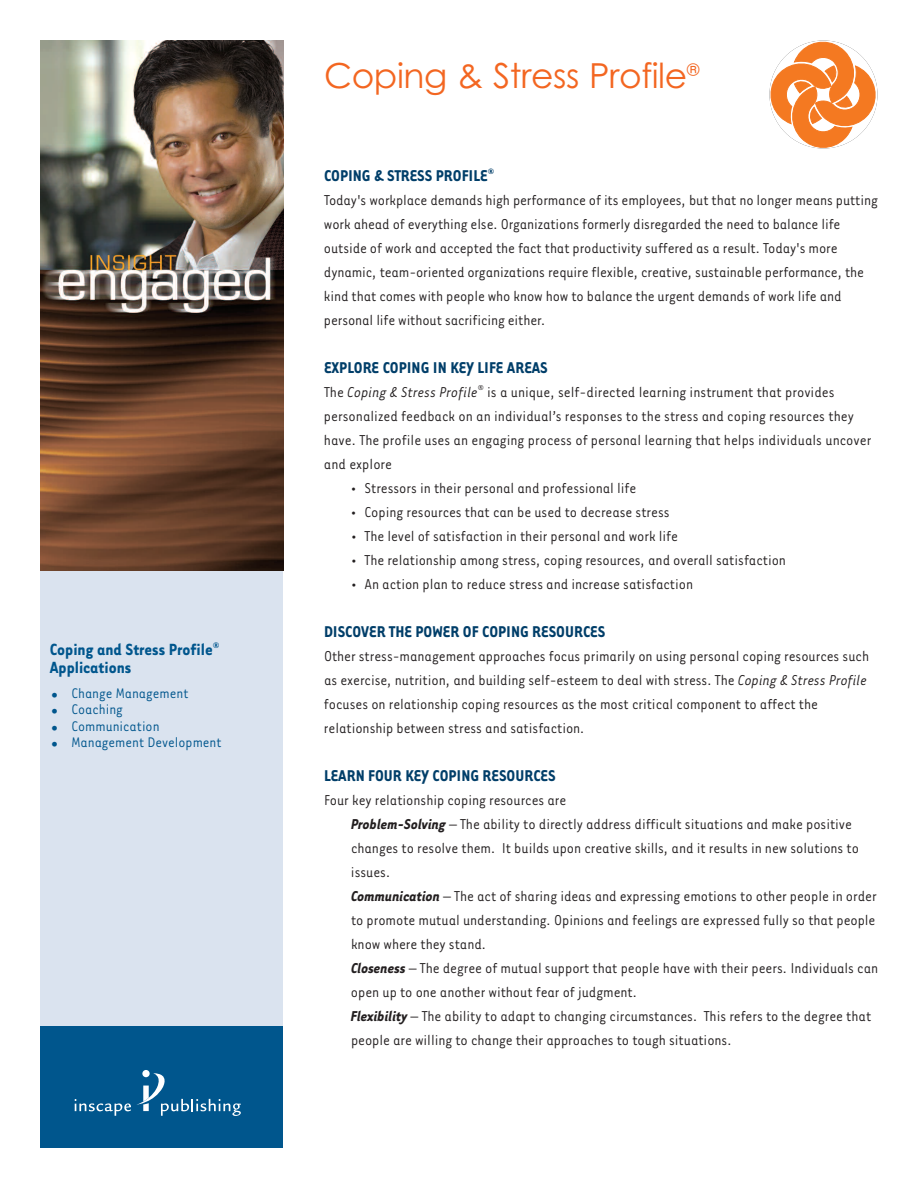
<style>
.page{position:relative;width:918px;height:1188px;background:#fff}
.page>*{position:absolute;margin:0;border:0;box-sizing:border-box;transform-origin:0 0}
.t1{font:34.5px "Century Gothic";letter-spacing:-.01em;color:#f36621}
.t2{font:700 18.6px/18px "Tarzana Narrow";color:#00568d}
.t3{font:700 18px "Tarzana Narrow";color:#003e69}
.t4{font:16.5px/24px "Tarzana Narrow";letter-spacing:-.005em;color:#231f20}
.t5{font:16.05px "Tarzana Narrow";color:#00568d}
.s1{font-family:"Century Gothic";font-weight:700}
.s2{font-style:italic}
.s3{font-weight:700;font-style:italic}
</style>
<div class="page">
<div style="left:40px;top:565px;width:244px;height:461px;background:#dae3ef"></div>
<div style="left:40px;top:1026px;width:244px;height:122px;background:#00568d"></div>
<svg style="left:142px;top:1070px;width:8px;height:7px"></svg>
<svg style="left:75px;top:1073px;width:166px;height:43px"></svg>
<img style="left:40px;top:40px;width:244px;height:530px">
<svg style="left:770px;top:40px;width:108px;height:108px"></svg>
<p class="t2" style="left:50px;top:639px;width:171px">Coping and Stress Profile<sup>®<br></sup>Applications</p>
<p class="t5" style="left:50px;top:683px;width:140px"><span class="s1">•</span> Change Management</p>
<p class="t5" style="left:50px;top:699px;width:75px"><span class="s1">•</span> Coaching</p>
<p class="t5" style="left:50px;top:716px;width:111px"><span class="s1">•</span> Communication</p>
<p class="t5" style="left:50px;top:732px;width:173px"><span class="s1">•</span> Management Development</p>
<h1 class="t1" style="left:324px;top:64px;width:377px">Coping &amp; Stress Profile<sup>®</sup></h1>
<p class="t3" style="left:324px;top:164px;width:172px">COPING &amp; STRESS PROFILE<sup>®</sup></p>
<p class="t4" style="left:324px;top:187px;width:555px">Today's workplace demands high performance of its employees, but that no longer means putting work ahead of everything else. Organizations formerly disregarded the need to balance life outside of work and accepted the fact that productivity suffered as a result. Today's more dynamic, team-oriented organizations require flexible, creative, sustainable performance, the kind that comes with people who know how to balance the urgent demands of work life and personal life without sacrificing either.</p>
<p class="t3" style="left:324px;top:356px;width:225px">EXPLORE COPING IN KEY LIFE AREAS</p>
<p class="t4" style="left:324px;top:379px;width:549px">The <span class="s2">Coping &amp; Stress Profile</span><sup>®</sup> is a unique, self-directed learning instrument that provides personalized feedback on an individual’s responses to the stress and coping resources they have. The profile uses an engaging process of personal learning that helps individuals uncover and explore</p>
<p class="t4" style="left:351px;top:475px;width:287px">• Stressors in their personal and professional life</p>
<p class="t4" style="left:351px;top:499px;width:320px">• Coping resources that can be used to decrease stress</p>
<p class="t4" style="left:351px;top:523px;width:328px">• The level of satisfaction in their personal and work life</p>
<p class="t4" style="left:351px;top:547px;width:437px">• The relationship among stress, coping resources, and overall satisfaction</p>
<p class="t4" style="left:351px;top:571px;width:344px">• An action plan to reduce stress and increase satisfaction</p>
<p class="t3" style="left:324px;top:620px;width:283px">DISCOVER THE POWER OF COPING RESOURCES</p>
<p class="t4" style="left:324px;top:643px;width:547px">Other stress-management approaches focus primarily on using personal coping resources such as exercise, nutrition, and building self-esteem to deal with stress. The <span class="s2">Coping &amp; Stress Profile </span>focuses on relationship coping resources as the most critical component to affect the relationship between stress and satisfaction.</p>
<p class="t3" style="left:324px;top:764px;width:233px">LEARN FOUR KEY COPING RESOURCES</p>
<p class="t4" style="left:351px;top:787px;width:529px;text-indent:-27px">Four key relationship coping resources are<br><span class="s3">Problem-Solving</span> – The ability to directly address difficult situations and make positive changes to resolve them. It builds upon creative skills, and it results in new solutions to issues.<br><span class="s3">Communication</span> – The act of sharing ideas and expressing emotions to other people in order to promote mutual understanding. Opinions and feelings are expressed fully so that people know where they stand.<br><span class="s3">Closeness</span> – The degree of mutual support that people have with their peers. Individuals can open up to one another without fear of judgment.<br><span class="s3">Flexibility</span> – The ability to adapt to changing circumstances. This refers to the degree that people are willing to change their approaches to tough situations.</p>
</div>
